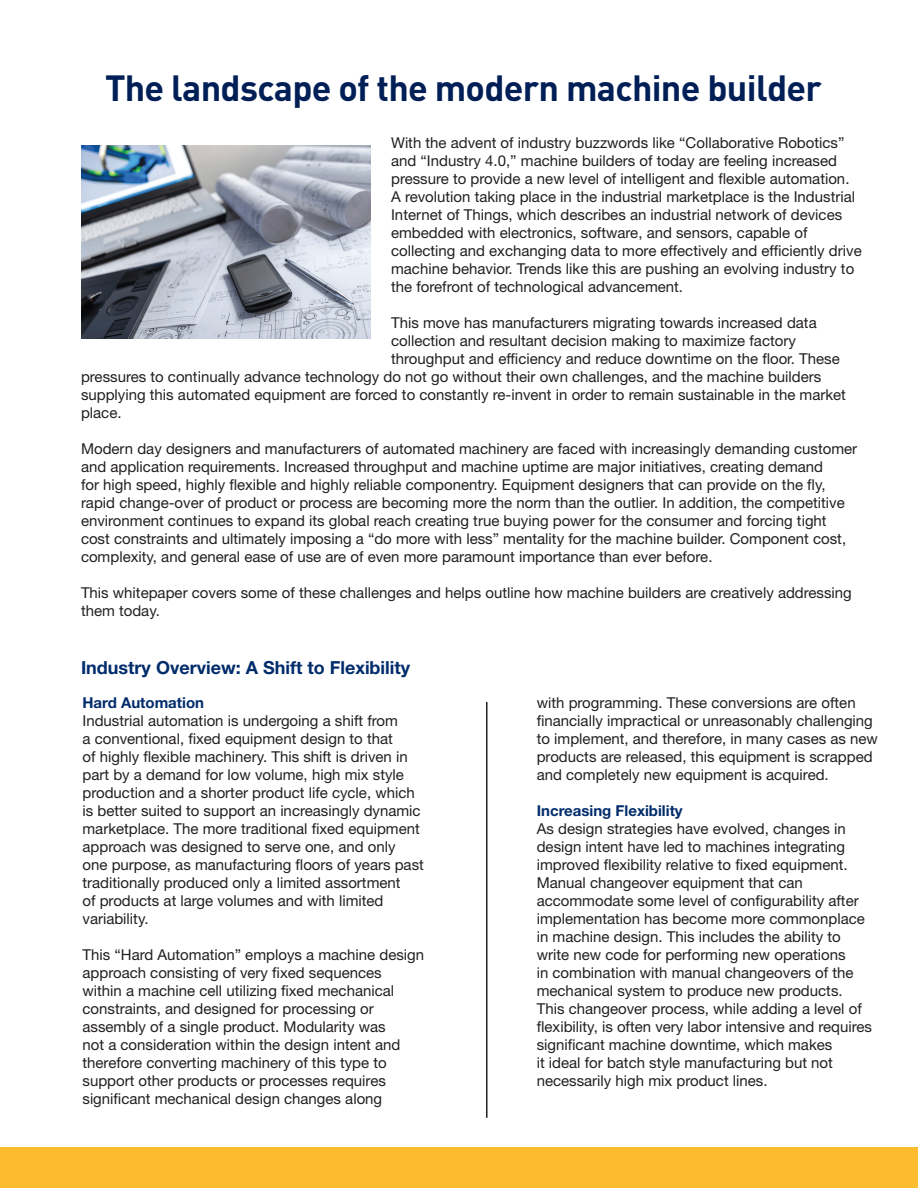
<style>
.page{position:relative;width:918px;height:1188px;background:#fff}
.page>*{position:absolute;margin:0;border:0;box-sizing:border-box;transform-origin:0 0}
.t1{font:700 36px "DINOT";letter-spacing:-.02em;color:#001f56}
.t2{font:700 18px "Helvetica Neue LT Std";color:#002c6b}
.t3{font:15px/18px "Helvetica Neue LT Std";color:#231f20}
.t4{font:700 15px "Helvetica Neue LT Std";color:#002c6b}
</style>
<div class="page">
<div style="left:0;top:1147px;width:918px;height:41px;background:#fdbb2e"></div>
<hr style="left:486px;top:702px;width:2px;height:416px;background:#231f20">
<img style="left:81px;top:145px;width:290px;height:194px">
<h1 class="t1" style="left:105px;top:64px;width:718px">The landscape of the modern machine builder</h1>
<p class="t3" style="left:391px;top:133px;width:472px">With the advent of industry buzzwords like “Collaborative Robotics” and “Industry 4.0,” machine builders of today are feeling increased pressure to provide a new level of intelligent and flexible automation.<br>A revolution taking place in the industrial marketplace is the Industrial Internet of Things, which describes an industrial network of devices embedded with electronics, software, and sensors, capable of collecting and exchanging data to more effectively and efficiently drive machine behavior. Trends like this are pushing an evolving industry to the forefront of technological advancement.</p>
<p class="t3" style="left:391px;top:313px;width:450px">This move has manufacturers migrating towards increased data collection and resultant decision making to maximize factory throughput and efficiency and reduce downtime on the floor. These</p>
<p class="t3" style="left:81px;top:367px;width:766px">pressures to continually advance technology do not go without their own challenges, and the machine builders supplying this automated equipment are forced to constantly re-invent in order to remain sustainable in the market place.</p>
<p class="t3" style="left:81px;top:439px;width:778px">Modern day designers and manufacturers of automated machinery are faced with increasingly demanding customer and application requirements. Increased throughput and machine uptime are major initiatives, creating demand<br>for high speed, highly flexible and highly reliable componentry. Equipment designers that can provide on the fly, rapid change-over of product or process are becoming more the norm than the outlier. In addition, the competitive environment continues to expand its global reach creating true buying power for the consumer and forcing tight cost constraints and ultimately imposing a “do more with less” mentality for the machine builder. Component cost, complexity, and general ease of use are of even more paramount importance than ever before.</p>
<p class="t3" style="left:81px;top:583px;width:772px">This whitepaper covers some of these challenges and helps outline how machine builders are creatively addressing them today.</p>
<p class="t2" style="left:81px;top:656px;width:331px">Industry Overview: A Shift to Flexibility</p>
<p class="t4" style="left:82px;top:694px;width:123px">Hard Automation</p>
<p class="t3" style="left:82px;top:712px;width:343px">Industrial automation is undergoing a shift from<br>a conventional, fixed equipment design to that<br>of highly flexible machinery. This shift is driven in part by a demand for low volume, high mix style production and a shorter product life cycle, which is better suited to support an increasingly dynamic marketplace. The more traditional fixed equipment approach was designed to serve one, and only one purpose, as manufacturing floors of years past traditionally produced only a limited assortment<br>of products at large volumes and with limited variability.</p>
<p class="t3" style="left:82px;top:946px;width:343px">This “Hard Automation” employs a machine design approach consisting of very fixed sequences within a machine cell utilizing fixed mechanical constraints, and designed for processing or assembly of a single product. Modularity was<br>not a consideration within the design intent and therefore converting machinery of this type to support other products or processes requires significant mechanical design changes along</p>
<p class="t3" style="left:537px;top:694px;width:343px">with programming. These conversions are often financially impractical or unreasonably challenging to implement, and therefore, in many cases as new products are released, this equipment is scrapped and completely new equipment is acquired.</p>
<p class="t4" style="left:537px;top:802px;width:148px">Increasing Flexibility</p>
<p class="t3" style="left:537px;top:820px;width:337px">As design strategies have evolved, changes in design intent have led to machines integrating improved flexibility relative to fixed equipment.<br>Manual changeover equipment that can accommodate some level of configurability after implementation has become more commonplace in machine design. This includes the ability to write new code for performing new operations<br>in combination with manual changeovers of the mechanical system to produce new products.<br>This changeover process, while adding a level of flexibility, is often very labor intensive and requires significant machine downtime, which makes<br>it ideal for batch style manufacturing but not necessarily high mix product lines.</p>
</div>
